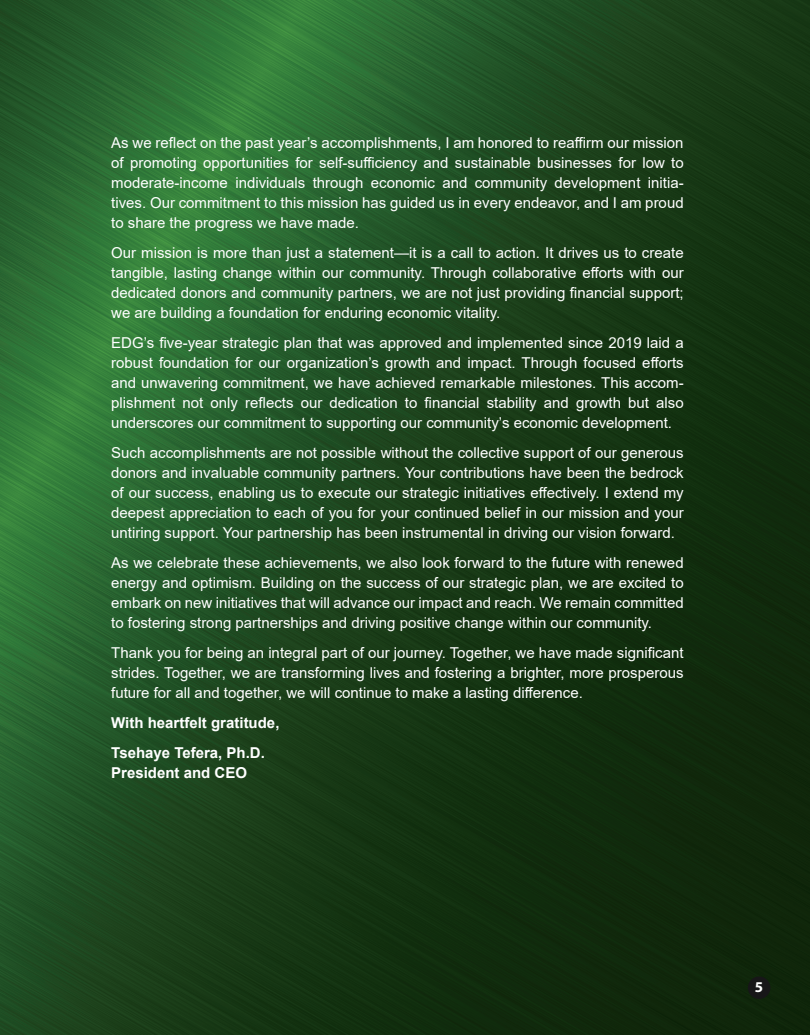
<style>
.page{position:relative;width:810px;height:1035px;background:#fff}
.page>*{position:absolute;margin:0;border:0;box-sizing:border-box;transform-origin:0 0}
.t1{font:15px/20px "Arial";color:#fff;text-align:justify}
.t2{font:700 15px/30px "Arial";color:#fff}
.t3{font:700 15px "Myriad Pro";color:#fff}
</style>
<div class="page">
<img style="left:0;top:0;width:810px;height:1035px">
<div style="left:748px;top:977px;width:22px;height:22px;background:#171618;border-radius:50%"></div>
<p class="t1" style="left:111px;top:133px;width:574px">As we reflect on the past year’s accomplishments, I am honored to reaffirm our mission of promoting opportunities for self-sufficiency and sustainable businesses for low to moderate-income individuals through economic and community development initia&shy;tives. Our commitment to this mission has guided us in every endeavor, and I am proud to share the progress we have made.</p>
<p class="t1" style="left:111px;top:243px;width:574px">Our mission is more than just a statement—it is a call to action. It drives us to create tangible, lasting change within our community. Through collaborative efforts with our dedicated donors and community partners, we are not just providing financial support; we are building a foundation for enduring economic vitality.</p>
<p class="t1" style="left:111px;top:333px;width:574px">EDG’s five-year strategic plan that was approved and implemented since 2019 laid a robust foundation for our organization’s growth and impact. Through focused efforts and unwavering commitment, we have achieved remarkable milestones. This accom&shy;plishment not only reflects our dedication to financial stability and growth but also underscores our commitment to supporting our community’s economic development.</p>
<p class="t1" style="left:111px;top:443px;width:574px">Such accomplishments are not possible without the collective support of our generous donors and invaluable community partners. Your contributions have been the bedrock of our success, enabling us to execute our strategic initiatives effectively. I extend my deepest appreciation to each of you for your continued belief in our mission and your untiring support. Your partnership has been instrumental in driving our vision forward.</p>
<p class="t1" style="left:111px;top:553px;width:574px">As we celebrate these achievements, we also look forward to the future with renewed energy and optimism. Building on the success of our strategic plan, we are excited to embark on new initiatives that will advance our impact and reach. We remain committed to fostering strong partnerships and driving positive change within our community.</p>
<p class="t1" style="left:111px;top:643px;width:574px">Thank you for being an integral part of our journey. Together, we have made significant strides. Together, we are transforming lives and fostering a brighter, more prosperous future for all and together, we will continue to make a lasting difference.</p>
<p class="t2" style="left:111px;top:708px;width:170px">With heartfelt gratitude,<br>Tsehaye Tefera, Ph.D.</p>
<p class="t2" style="left:111px;top:758px;width:137px">President and CEO</p>
<p class="t3" style="left:755px;top:977px;width:10px">5</p>
</div>
